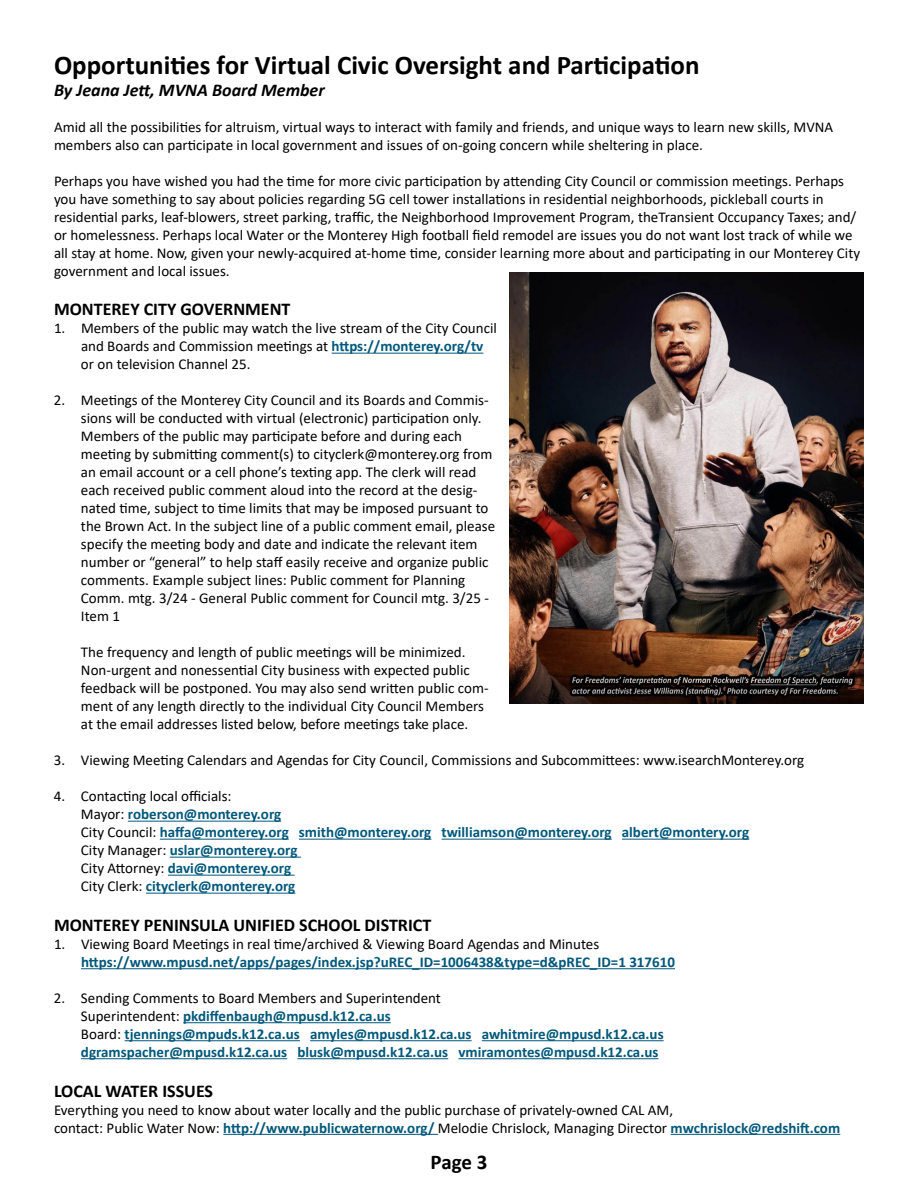
<style>
.page{position:relative;width:918px;height:1188px;background:#fff}
.page>*{position:absolute;margin:0;border:0;box-sizing:border-box;transform-origin:0 0}
.t1{font:700 27px "Calibri";color:#000}
.t2{font:700 21px "Calibri";color:#000}
.t3{font:700 18px "Calibri";color:#000}
.t4{font:italic 700 18px "Calibri";color:#000}
.t5{font:15px/18px "Calibri";color:#000}
.t6{font:700 15px/18px "Calibri";color:#00587b}
.s1{font-weight:700;color:#00587b}
.s2{font-weight:400;color:#000}
</style>
<div class="page">
<hr style="left:332px;top:353px;width:151px;height:1px;background:#00587b">
<hr style="left:128px;top:821px;width:153px;height:1px;background:#00587b">
<hr style="left:160px;top:839px;width:129px;height:1px;background:#00587b">
<hr style="left:299px;top:839px;width:132px;height:1px;background:#00587b">
<hr style="left:442px;top:839px;width:170px;height:1px;background:#00587b">
<hr style="left:622px;top:839px;width:127px;height:1px;background:#00587b">
<hr style="left:170px;top:857px;width:131px;height:1px;background:#00587b">
<hr style="left:168px;top:875px;width:127px;height:1px;background:#00587b">
<hr style="left:146px;top:893px;width:149px;height:1px;background:#00587b">
<hr style="left:81px;top:968px;width:594px;height:1px;background:#00587b">
<hr style="left:183px;top:1022px;width:208px;height:1px;background:#00587b">
<hr style="left:125px;top:1040px;width:175px;height:1px;background:#00587b">
<hr style="left:310px;top:1040px;width:162px;height:1px;background:#00587b">
<hr style="left:482px;top:1040px;width:182px;height:1px;background:#00587b">
<hr style="left:81px;top:1058px;width:206px;height:1px;background:#00587b">
<hr style="left:297px;top:1058px;width:151px;height:1px;background:#00587b">
<hr style="left:458px;top:1058px;width:200px;height:1px;background:#00587b">
<hr style="left:223px;top:1134px;width:215px;height:1px;background:#00587b">
<hr style="left:671px;top:1134px;width:169px;height:1px;background:#00587b">
<img style="left:509px;top:273px;width:355px;height:430px">
<h1 class="t1" style="left:54px;top:46px;width:647px">Opportunities for Virtual Civic Oversight and Participation</h1>
<p class="t4" style="left:54px;top:77px;width:272px">By Jeana Jett, MVNA Board Member</p>
<p class="t5" style="left:54px;top:117px;width:781px">Amid all the possibilities for altruism, virtual ways to interact with family and friends, and unique ways to learn new skills, MVNA members also can participate in local government and issues of on-going concern while sheltering in place.</p>
<p class="t5" style="left:54px;top:171px;width:808px">Perhaps you have wished you had the time for more civic participation by attending City Council or commission meetings. Perhaps you have something to say about policies regarding 5G cell tower installations in residential neighborhoods, pickleball courts in residential parks, leaf-blowers, street parking, traffic, the Neighborhood Improvement Program, theTransient Occupancy Taxes; and/ or homelessness. Perhaps local Water or the Monterey High football field remodel are issues you do not want lost track of while we all stay at home. Now, given your newly-acquired at-home time, consider learning more about and participating in our Monterey City government and local issues.</p>
<p class="t3" style="left:54px;top:297px;width:238px">MONTEREY CITY GOVERNMENT</p>
<p class="t5" style="left:81px;top:319px;width:417px;text-indent:-27px">1. Members of the public may watch the live stream of the City Council and Boards and Commission meetings at <span class="s1">https://monterey.org/tv </span>or on television Channel 25.</p>
<p class="t5" style="left:81px;top:391px;width:416px;text-indent:-27px">2. Meetings of the Monterey City Council and its Boards and Commis&shy;sions will be conducted with virtual (electronic) participation only.<br>Members of the public may participate before and during each meeting by submitting comment(s) to cityclerk@monterey.org from an email account or a cell phone’s texting app. The clerk will read each received public comment aloud into the record at the desig&shy;nated time, subject to time limits that may be imposed pursuant to the Brown Act. In the subject line of a public comment email, please specify the meeting body and date and indicate the relevant item number or “general” to help staff easily receive and organize public comments. Example subject lines: Public comment for Planning Comm. mtg. 3/24 - General Public comment for Council mtg. 3/25 - Item 1</p>
<p class="t5" style="left:81px;top:643px;width:409px">The frequency and length of public meetings will be minimized.<br>Non-urgent and nonessential City business with expected public feedback will be postponed. You may also send written public com&shy;ment of any length directly to the individual City Council Members at the email addresses listed below, before meetings take place.</p>
<p class="t5" style="left:54px;top:751px;width:752px">3. Viewing Meeting Calendars and Agendas for City Council, Commissions and Subcommittees: www.isearchMonterey.org</p>
<p class="t6" style="left:81px;top:787px;width:670px;text-indent:-27px"><span class="s2">4. Contacting local officials:<br>Mayor:</span> roberson@monterey.org<br><span class="s2">City Council:</span> haffa@monterey.org smith@monterey.org twilliamson@monterey.org albert@montery.org <span class="s2">City Manager:</span> uslar@monterey.org<br><span class="s2">City Attorney:</span> davi@monterey.org<br><span class="s2">City Clerk:</span> cityclerk@monterey.org</p>
<p class="t3" style="left:54px;top:912px;width:379px">MONTEREY PENINSULA UNIFIED SCHOOL DISTRICT</p>
<p class="t5" style="left:54px;top:935px;width:547px">1. Viewing Board Meetings in real time/archived &amp; Viewing Board Agendas and Minutes</p>
<p class="t6" style="left:81px;top:953px;width:596px">https://www.mpusd.net/apps/pages/index.jsp?uREC_ID=1006438&amp;type=d&amp;pREC_ID=1 317610</p>
<p class="t6" style="left:81px;top:989px;width:584px;text-indent:-27px"><span class="s2">2. Sending Comments to Board Members and Superintendent<br>Superintendent:</span> pkdiffenbaugh@mpusd.k12.ca.us<br><span class="s2">Board:</span> tjennings@mpuds.k12.ca.us amyles@mpusd.k12.ca.us awhitmire@mpusd.k12.ca.us dgramspacher@mpusd.k12.ca.us blusk@mpusd.k12.ca.us vmiramontes@mpusd.k12.ca.us</p>
<p class="t3" style="left:54px;top:1078px;width:161px">LOCAL WATER ISSUES</p>
<p class="t5" style="left:54px;top:1100px;width:788px">Everything you need to know about water locally and the public purchase of privately-owned CAL AM,<br>contact: Public Water Now: <span class="s1">http://www.publicwaternow.org/</span> Melodie Chrislock, Managing Director <span class="s1">mwchrislock@redshift.com</span></p>
<h2 class="t2" style="left:431px;top:1147px;width:58px">Page 3</h2>
</div>
